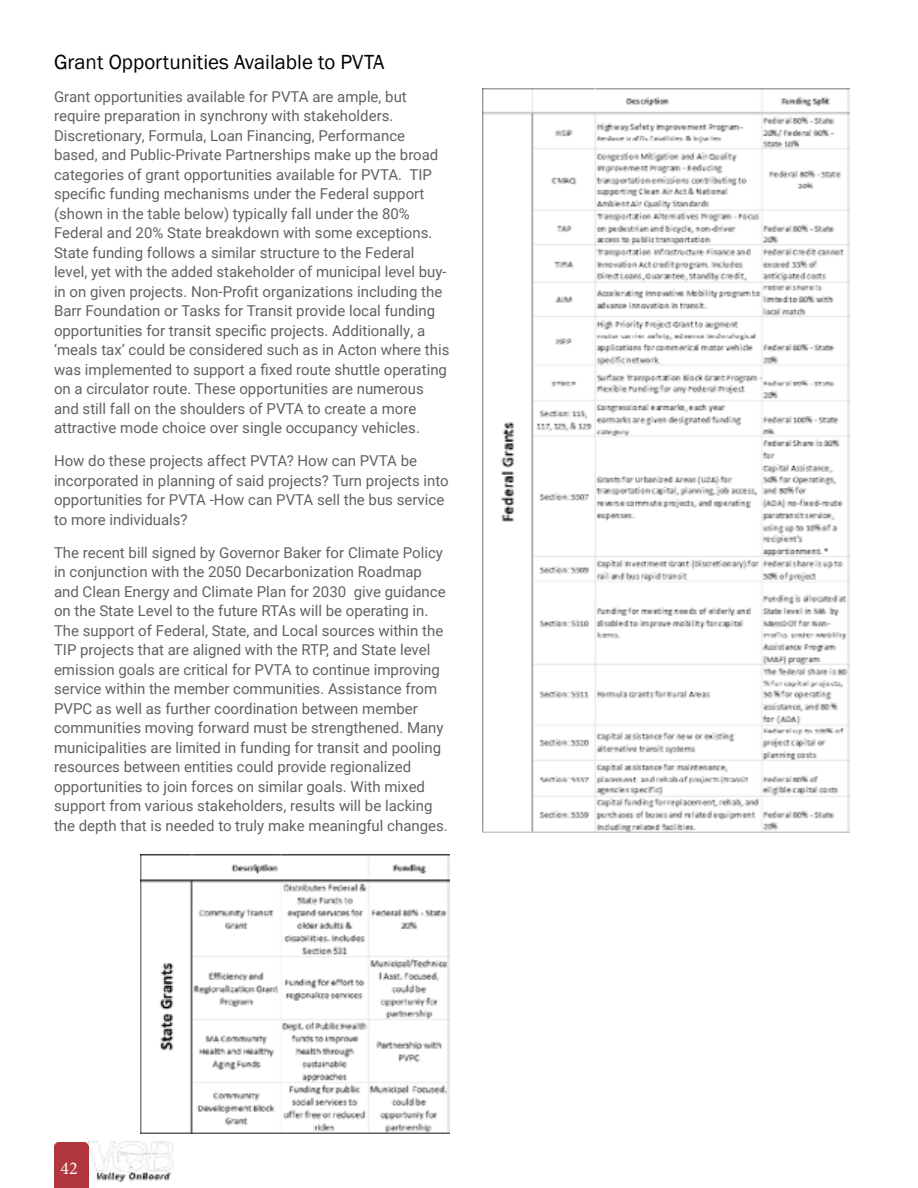
<style>
.page{position:relative;width:918px;height:1188px;background:#fff}
.page>*{position:absolute;margin:0;border:0;box-sizing:border-box;transform-origin:0 0}
.t1{font:21px "Franklin Gothic";color:#000}
.t2{font:18px "Minion Pro";color:#fff}
.t3{font:15px/19.5px "Roboto";color:#5f6265}
</style>
<div class="page">
<div style="left:54px;top:1147px;width:35px;height:41px;background:#b1363d"></div>
<div style="left:59px;top:1142px;width:25px;height:10px;background:#b1363d"></div>
<div style="left:54px;top:1142px;width:10px;height:10px;background:#b1363d;border-radius:50%"></div>
<div style="left:79px;top:1142px;width:10px;height:10px;background:#b1363d;border-radius:50%"></div>
<img style="left:89px;top:1142px;width:85px;height:39px">
<img style="left:140px;top:854px;width:310px;height:280px">
<img style="left:483px;top:89px;width:366px;height:744px">
<h1 class="t1" style="left:54px;top:49px;width:332px">Grant Opportunities Available to PVTA</h1>
<p class="t3" style="left:54px;top:86px;width:397px">Grant opportunities available for PVTA are ample, but require preparation in synchrony with stakeholders.<br>Discretionary, Formula, Loan Financing, Performance based, and Public-Private Partnerships make up the broad categories of grant opportunities available for PVTA. TIP specific funding mechanisms under the Federal support (shown in the table below) typically fall under the 80% Federal and 20% State breakdown with some exceptions.<br>State funding follows a similar structure to the Federal level, yet with the added stakeholder of municipal level buy&shy;in on given projects. Non-Profit organizations including the Barr Foundation or Tasks for Transit provide local funding opportunities for transit specific projects. Additionally, a ‘meals tax’ could be considered such as in Acton where this was implemented to support a fixed route shuttle operating on a circulator route. These opportunities are numerous and still fall on the shoulders of PVTA to create a more attractive mode choice over single occupancy vehicles.</p>
<p class="t3" style="left:54px;top:451px;width:396px">How do these projects affect PVTA? How can PVTA be incorporated in planning of said projects? Turn projects into opportunities for PVTA -How can PVTA sell the bus service to more individuals?</p>
<p class="t3" style="left:54px;top:542px;width:395px">The recent bill signed by Governor Baker for Climate Policy in conjunction with the 2050 Decarbonization Roadmap and Clean Energy and Climate Plan for 2030 give guidance on the State Level to the future RTAs will be operating in.<br>The support of Federal, State, and Local sources within the TIP projects that are aligned with the RTP, and State level emission goals are critical for PVTA to continue improving service within the member communities. Assistance from PVPC as well as further coordination between member communities moving forward must be strengthened. Many municipalities are limited in funding for transit and pooling resources between entities could provide regionalized opportunities to join forces on similar goals. With mixed support from various stakeholders, results will be lacking the depth that is needed to truly make meaningful changes.</p>
<p class="t2" style="left:60px;top:1156px;width:19px">42</p>
</div>
